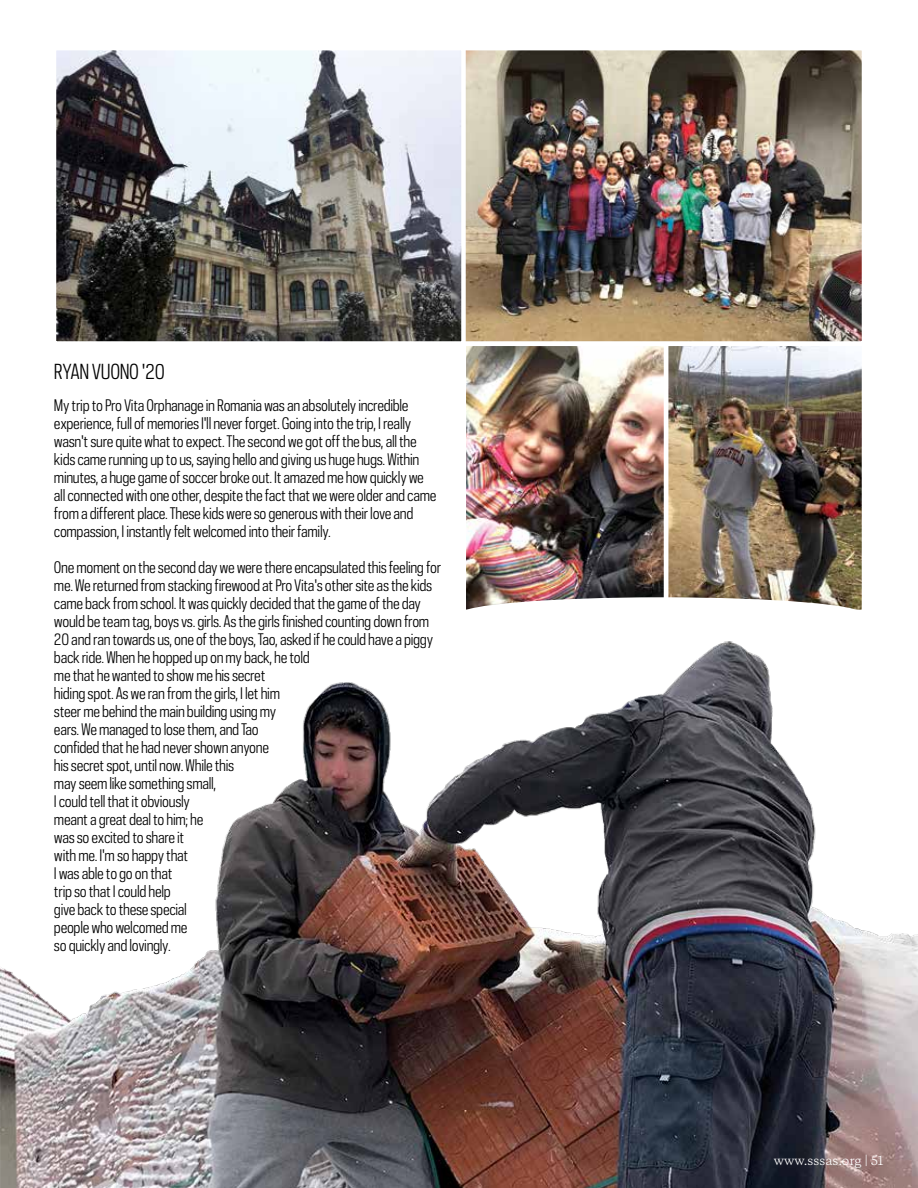
<style>
.page{position:relative;width:918px;height:1188px;background:#fff}
.page>*{position:absolute;margin:0;border:0;box-sizing:border-box;transform-origin:0 0}
.t1{font:19.5px "Polaris Condensed";letter-spacing:-.02em;color:#000}
.t2{font:15px/18px "Polaris Condensed";letter-spacing:-.02em;color:#000}
.t3{font:12px "Copernicus";color:#fff}
</style>
<div class="page">
<img style="left:0;top:641px;width:918px;height:547px">
<img style="left:669px;top:347px;width:192px;height:262px">
<div style="left:664px;top:342px;width:202px;height:272px;border:4px solid #fff"></div>
<img style="left:467px;top:347px;width:196px;height:262px">
<div style="left:462px;top:342px;width:206px;height:272px;border:4px solid #fff"></div>
<img style="left:466px;top:51px;width:395px;height:290px">
<div style="left:459px;top:46px;width:407px;height:300px;border:4px solid #fff"></div>
<img style="left:57px;top:51px;width:404px;height:290px">
<div style="left:52px;top:46px;width:414px;height:300px;border:4px solid #fff"></div>
<div style="left:460px;top:597px;width:403px;height:34px;background:#fff;border-radius:50%"></div>
<h1 class="t1" style="left:54px;top:359px;width:113px">RYAN VUONO '20</h1>
<p class="t2" style="left:54px;top:396px;width:384px">My trip to Pro Vita Orphanage in Romania was an absolutely incredible experience, full of memories I'll never forget. Going into the trip, I really wasn't sure quite what to expect. The second we got off the bus, all the kids came running up to us, saying hello and giving us huge hugs. Within minutes, a huge game of soccer broke out. It amazed me how quickly we all connected with one other, despite the fact that we were older and came from a different place. These kids were so generous with their love and compassion, I instantly felt welcomed into their family.</p>
<p class="t2" style="left:54px;top:558px;width:389px">One moment on the second day we were there encapsulated this feeling for me. We returned from stacking firewood at Pro Vita's other site as the kids came back from school. It was quickly decided that the game of the day would be team tag, boys vs. girls. As the girls finished counting down from 20 and ran towards us, one of the boys, Tao, asked if he could have a piggy back ride. When he hopped up on my back, he told<br>me that he wanted to show me his secret<br>hiding spot. As we ran from the girls, I let him<br>steer me behind the main building using my<br>ears. We managed to lose them, and Tao<br>confided that he had never shown anyone<br>his secret spot, until now. While this<br>may seem like something small,<br>I could tell that it obviously<br>meant a great deal to him; he<br>was so excited to share it<br>with me. I'm so happy that<br>I was able to go on that<br>trip so that I could help<br>give back to these special<br>people who welcomed me<br>so quickly and lovingly.</p>
<p class="t3" style="left:774px;top:1152px;width:111px">www.sssas.org | 51</p>
</div>
